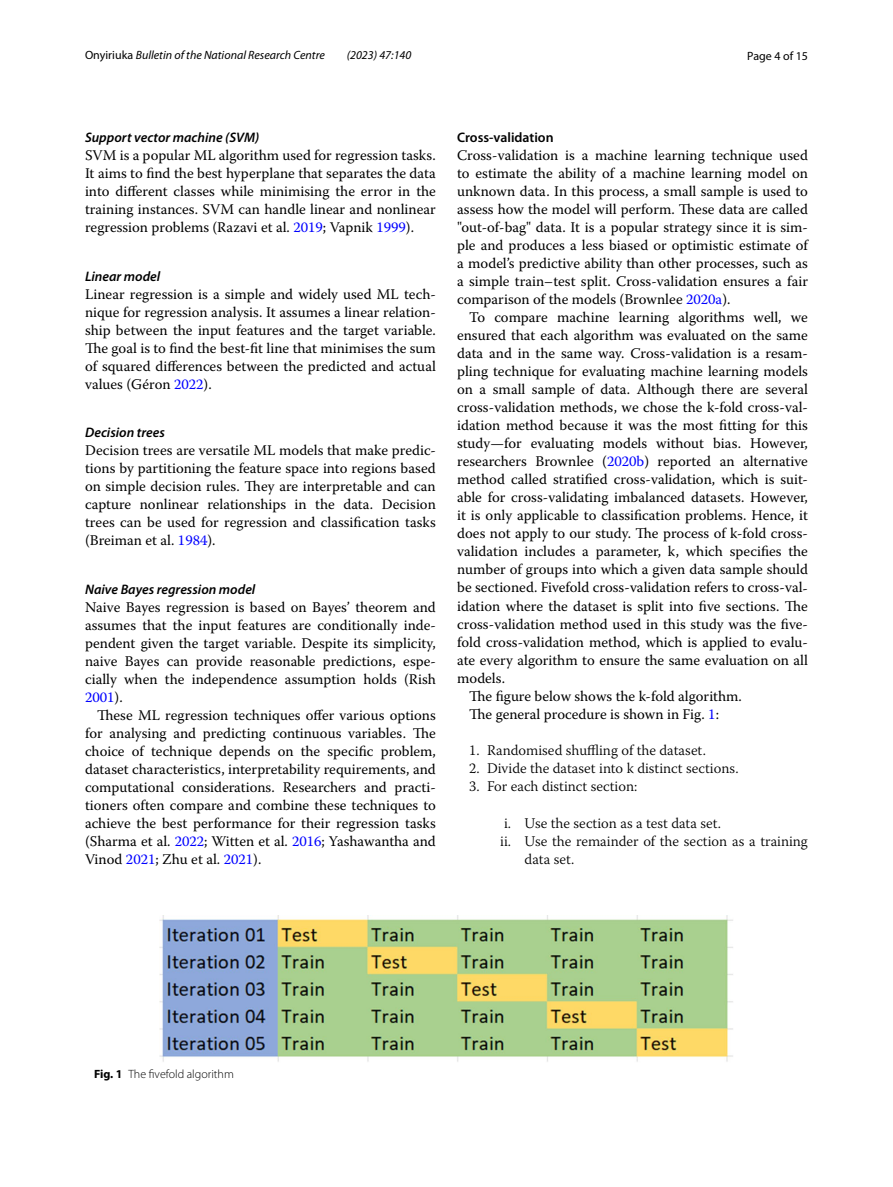
<style>
.page{position:relative;width:893px;height:1187px;background:#fff}
.page>*{position:absolute;margin:0;border:0;box-sizing:border-box;transform-origin:0 0}
.t1{font:14.7px/18px "Warnock Pro";color:#000;text-align:justify}
.t2{font:300 14.7px "Warnock Pro";color:#000}
.t3{font:italic 600 13.8px "Myriad Pro";color:#000}
.t4{font:600 13.8px "Myriad Pro";color:#000}
.t5{font:italic 12px "Myriad Pro";color:#000}
.t6{font:300 12px "Myriad Pro";color:#000}
.t7{font:12px "Myriad Pro";color:#000}
.s1{font-style:normal}
.s2{color:#00f}
.s3{font-weight:700}
</style>
<div class="page">
<img style="left:159px;top:915px;width:574px;height:147px">
<p class="t5" style="left:85px;top:48px;width:241px"><span class="s1">Onyiriuka</span> Bulletin of the National Research Centre</p>
<p class="t5" style="left:347px;top:48px;width:66px">(2023) 47:140</p>
<p class="t7" style="left:747px;top:48px;width:62px">Page 4 of 15</p>
<p class="t3" style="left:85px;top:129px;width:176px">Support vector machine (SVM)</p>
<p class="t1" style="left:85px;top:146px;width:352px">SVM is a popular ML algorithm used for regression tasks.<br>It aims to find the best hyperplane that separates the data into different classes while minimising the error in the training instances. SVM can handle linear and nonlinear regression problems (Razavi et al. <span class="s2">2019</span>; Vapnik <span class="s2">1999</span>).</p>
<p class="t3" style="left:85px;top:267px;width:77px">Linear model</p>
<p class="t1" style="left:85px;top:285px;width:352px">Linear regression is a simple and widely used ML tech&shy;nique for regression analysis. It assumes a linear relation&shy;ship between the input features and the target variable.<br>The goal is to find the best-fit line that minimises the sum of squared differences between the predicted and actual values (Géron <span class="s2">2022</span>).</p>
<p class="t3" style="left:85px;top:424px;width:81px">Decision trees</p>
<p class="t1" style="left:85px;top:441px;width:352px">Decision trees are versatile ML models that make predic&shy;tions by partitioning the feature space into regions based on simple decision rules. They are interpretable and can capture nonlinear relationships in the data. Decision trees can be used for regression and classification tasks (Breiman et al. <span class="s2">1984</span>).</p>
<p class="t3" style="left:85px;top:580px;width:172px">Naive Bayes regression model</p>
<p class="t1" style="left:85px;top:598px;width:352px">Naive Bayes regression is based on Bayes’ theorem and assumes that the input features are conditionally inde&shy;pendent given the target variable. Despite its simplicity, naive Bayes can provide reasonable predictions, espe&shy;cially when the independence assumption holds (Rish <span class="s2">2001</span>).</p>
<p class="t1" style="left:85px;top:706px;width:352px;text-indent:12px">These ML regression techniques offer various options for analysing and predicting continuous variables. The choice of technique depends on the specific problem, dataset characteristics, interpretability requirements, and computational considerations. Researchers and practi&shy;tioners often compare and combine these techniques to achieve the best performance for their regression tasks (Sharma et al. <span class="s2">2022</span>; Witten et al. <span class="s2">2016</span>; Yashawantha and Vinod <span class="s2">2021</span>; Zhu et al. <span class="s2">2021</span>).</p>
<p class="t4" style="left:457px;top:129px;width:98px">Cross‑validation</p>
<p class="t1" style="left:457px;top:146px;width:352px">Cross-validation is a machine learning technique used to estimate the ability of a machine learning model on unknown data. In this process, a small sample is used to assess how the model will perform. These data are called "out-of-bag" data. It is a popular strategy since it is sim&shy;ple and produces a less biased or optimistic estimate of a model’s predictive ability than other processes, such as a simple train–test split. Cross-validation ensures a fair comparison of the models (Brownlee <span class="s2">2020a</span>).</p>
<p class="t1" style="left:469px;top:308px;width:340px">To compare machine learning algorithms well, we</p>
<p class="t1" style="left:457px;top:326px;width:352px">ensured that each algorithm was evaluated on the same</p>
<p class="t1" style="left:457px;top:344px;width:352px">data and in the same way. Cross-validation is a resam-</p>
<p class="t1" style="left:457px;top:362px;width:352px">pling technique for evaluating machine learning models</p>
<p class="t1" style="left:457px;top:380px;width:352px">on a small sample of data. Although there are several</p>
<p class="t1" style="left:457px;top:398px;width:352px">cross-validation methods, we chose the k-fold cross-val-</p>
<p class="t1" style="left:457px;top:416px;width:352px">idation method because it was the most fitting for this</p>
<p class="t1" style="left:457px;top:434px;width:352px">study—for evaluating models without bias. However,</p>
<p class="t1" style="left:457px;top:452px;width:352px">researchers Brownlee (<span class="s2">2020b</span>) reported an alternative</p>
<p class="t1" style="left:457px;top:470px;width:352px">method called stratified cross-validation, which is suit-</p>
<p class="t1" style="left:457px;top:488px;width:352px">able for cross-validating imbalanced datasets. However,</p>
<p class="t1" style="left:457px;top:506px;width:352px">it is only applicable to classification problems. Hence, it</p>
<p class="t1" style="left:457px;top:524px;width:352px">does not apply to our study. The process of k-fold cross-</p>
<p class="t1" style="left:457px;top:542px;width:352px">validation includes a parameter, k, which specifies the</p>
<p class="t1" style="left:457px;top:560px;width:352px">number of groups into which a given data sample should</p>
<p class="t1" style="left:457px;top:578px;width:352px">be sectioned. Fivefold cross-validation refers to cross-val-</p>
<p class="t1" style="left:457px;top:596px;width:352px">idation where the dataset is split into five sections. The</p>
<p class="t1" style="left:457px;top:614px;width:352px">cross-validation method used in this study was the five-</p>
<p class="t1" style="left:457px;top:632px;width:352px">fold cross-validation method, which is applied to evalu-</p>
<p class="t1" style="left:457px;top:650px;width:352px">ate every algorithm to ensure the same evaluation on all</p>
<p class="t1" style="left:457px;top:668px;width:50px">models.</p>
<p class="t1" style="left:469px;top:686px;width:274px">The figure below shows the k-fold algorithm.</p>
<p class="t1" style="left:469px;top:704px;width:251px">The general procedure is shown in Fig. <span class="s2">1</span>:</p>
<p class="t2" style="left:469px;top:741px;width:238px">1. Randomised shuffling of the dataset.</p>
<p class="t2" style="left:469px;top:759px;width:271px">2. Divide the dataset into k distinct sections.</p>
<p class="t2" style="left:469px;top:777px;width:170px">3. For each distinct section:</p>
<p class="t2" style="left:504px;top:814px;width:219px">i. Use the section as a test data set.</p>
<p class="t2" style="left:500px;top:832px;width:309px">ii. Use the remainder of the section as a training</p>
<p class="t2" style="left:525px;top:850px;width:51px">data set.</p>
<p class="t6" style="left:94px;top:1067px;width:141px"><span class="s3">Fig. 1</span> The fivefold algorithm</p>
</div>
